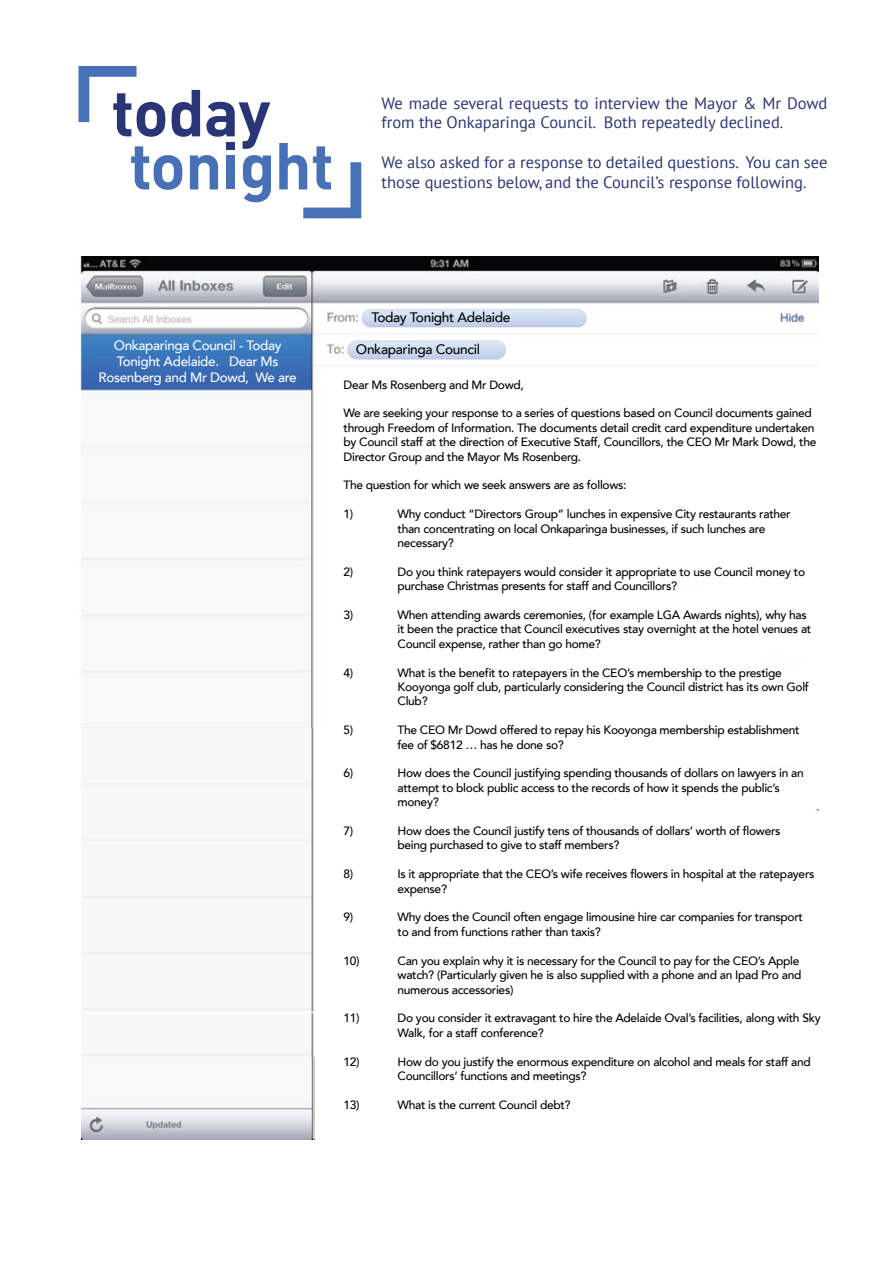
<style>
.page{position:relative;width:893px;height:1263px;background:#fff}
.page>*{position:absolute;margin:0;border:0;box-sizing:border-box;transform-origin:0 0}
.t1{font:16.5px/19.8px "PT Sans";color:#2a3578}
.t2{font:500 13.65px "Avenir";letter-spacing:-.025em;color:#010101}
.t3{font:500 13.5px/16.2px "Avenir";letter-spacing:-.025em;color:#fff;text-align:center}
.t4{font:500 12px/14.4px "Avenir";letter-spacing:-.025em;color:#010101}
</style>
<div class="page">
<img style="left:80px;top:256px;width:739px;height:555px">
<img style="left:81px;top:1013px;width:234px;height:102px">
<img style="left:80px;top:729px;width:237px;height:283px">
<img style="left:81px;top:1057px;width:233px;height:82px">
<img style="left:357px;top:335px;width:162px;height:29px">
<svg style="left:172px;top:90px;width:28px;height:47px"></svg>
<svg style="left:206px;top:102px;width:64px;height:47px"></svg>
<svg style="left:131px;top:146px;width:51px;height:44px"></svg>
<svg style="left:190px;top:155px;width:28px;height:34px"></svg>
<div style="left:227px;top:142px;width:8px;height:8px;background:#2a3578"></div>
<div style="left:227px;top:155px;width:8px;height:34px;background:#4870b7"></div>
<svg style="left:243px;top:155px;width:28px;height:47px"></svg>
<svg style="left:279px;top:143px;width:82px;height:75px"></svg>
<svg style="left:78px;top:66px;width:87px;height:71px"></svg>
<h1 class="t1" style="left:382px;top:92px;width:447px">We made several requests to interview the Mayor &amp; Mr Dowd from the Onkaparinga Council. Both repeatedly declined.</h1>
<h1 class="t1" style="left:382px;top:152px;width:447px">We also asked for a response to detailed questions. You can see those questions below, and the Council’s response following.</h1>
<p class="t2" style="left:371px;top:309px;width:141px">Today Tonight Adelaide</p>
<p class="t3" style="left:114px;top:338px;width:169px">Onkaparinga Council - Today</p>
<p class="t2" style="left:356px;top:342px;width:126px">Onkaparinga Council</p>
<p class="t3" style="left:99px;top:354px;width:200px">Tonight Adelaide. Dear Ms<br>Rosenberg and Mr Dowd, We are</p>
<p class="t4" style="left:344px;top:378px;width:182px">Dear Ms Rosenberg and Mr Dowd,</p>
<p class="t4" style="left:344px;top:406px;width:474px">We are seeking your response to a series of questions based on Council documents gained through Freedom of Information. The documents detail credit card expenditure undertaken by Council staff at the direction of Executive Staff, Councillors, the CEO Mr Mark Dowd, the Director Group and the Mayor Ms Rosenberg.</p>
<p class="t4" style="left:344px;top:478px;width:285px">The question for which we seek answers are as follows:</p>
<p class="t4" style="left:344px;top:507px;width:11px">1)</p>
<p class="t4" style="left:398px;top:507px;width:395px">Why conduct “Directors Group” lunches in expensive City restaurants rather than concentrating on local Onkaparinga businesses, if such lunches are necessary?</p>
<p class="t4" style="left:344px;top:565px;width:11px">2)</p>
<p class="t4" style="left:398px;top:565px;width:409px">Do you think ratepayers would consider it appropriate to use Council money to purchase Christmas presents for staff and Councillors?</p>
<p class="t4" style="left:344px;top:608px;width:11px">3)</p>
<p class="t4" style="left:398px;top:608px;width:415px">When attending awards ceremonies, (for example LGA Awards nights), why has it been the practice that Council executives stay overnight at the hotel venues at<br>Council expense, rather than go home?</p>
<p class="t4" style="left:344px;top:666px;width:11px">4)</p>
<p class="t4" style="left:398px;top:666px;width:413px">What is the benefit to ratepayers in the CEO’s membership to the prestige<br>Kooyonga golf club, particularly considering the Council district has its own Golf<br>Club?</p>
<p class="t4" style="left:344px;top:723px;width:11px">5)</p>
<p class="t4" style="left:398px;top:723px;width:404px">The CEO Mr Dowd offered to repay his Kooyonga membership establishment fee of $6812 … has he done so?</p>
<p class="t4" style="left:344px;top:766px;width:11px">6)</p>
<p class="t4" style="left:398px;top:766px;width:408px">How does the Council justifying spending thousands of dollars on lawyers in an attempt to block public access to the records of how it spends the public’s money?</p>
<p class="t4" style="left:344px;top:824px;width:11px">7)</p>
<p class="t4" style="left:398px;top:824px;width:385px">How does the Council justify tens of thousands of dollars’ worth of flowers being purchased to give to staff members?</p>
<p class="t4" style="left:344px;top:867px;width:11px">8)</p>
<p class="t4" style="left:398px;top:867px;width:418px">Is it appropriate that the CEO’s wife receives flowers in hospital at the ratepayers expense?</p>
<p class="t4" style="left:344px;top:910px;width:11px">9)</p>
<p class="t4" style="left:398px;top:910px;width:407px">Why does the Council often engage limousine hire car companies for transport to and from functions rather than taxis?</p>
<p class="t4" style="left:344px;top:954px;width:18px">10)</p>
<p class="t4" style="left:398px;top:954px;width:405px">Can you explain why it is necessary for the Council to pay for the CEO’s Apple watch? (Particularly given he is also supplied with a phone and an Ipad Pro and numerous accessories)</p>
<p class="t4" style="left:344px;top:1011px;width:18px">11)</p>
<p class="t4" style="left:398px;top:1011px;width:425px">Do you consider it extravagant to hire the Adelaide Oval’s facilities, along with Sky<br>Walk, for a staff conference?</p>
<p class="t4" style="left:344px;top:1054px;width:18px">12)</p>
<p class="t4" style="left:398px;top:1054px;width:415px">How do you justify the enormous expenditure on alcohol and meals for staff and<br>Councillors’ functions and meetings?</p>
<p class="t4" style="left:344px;top:1098px;width:18px">13)</p>
<p class="t4" style="left:398px;top:1098px;width:175px">What is the current Council debt?</p>
</div>
